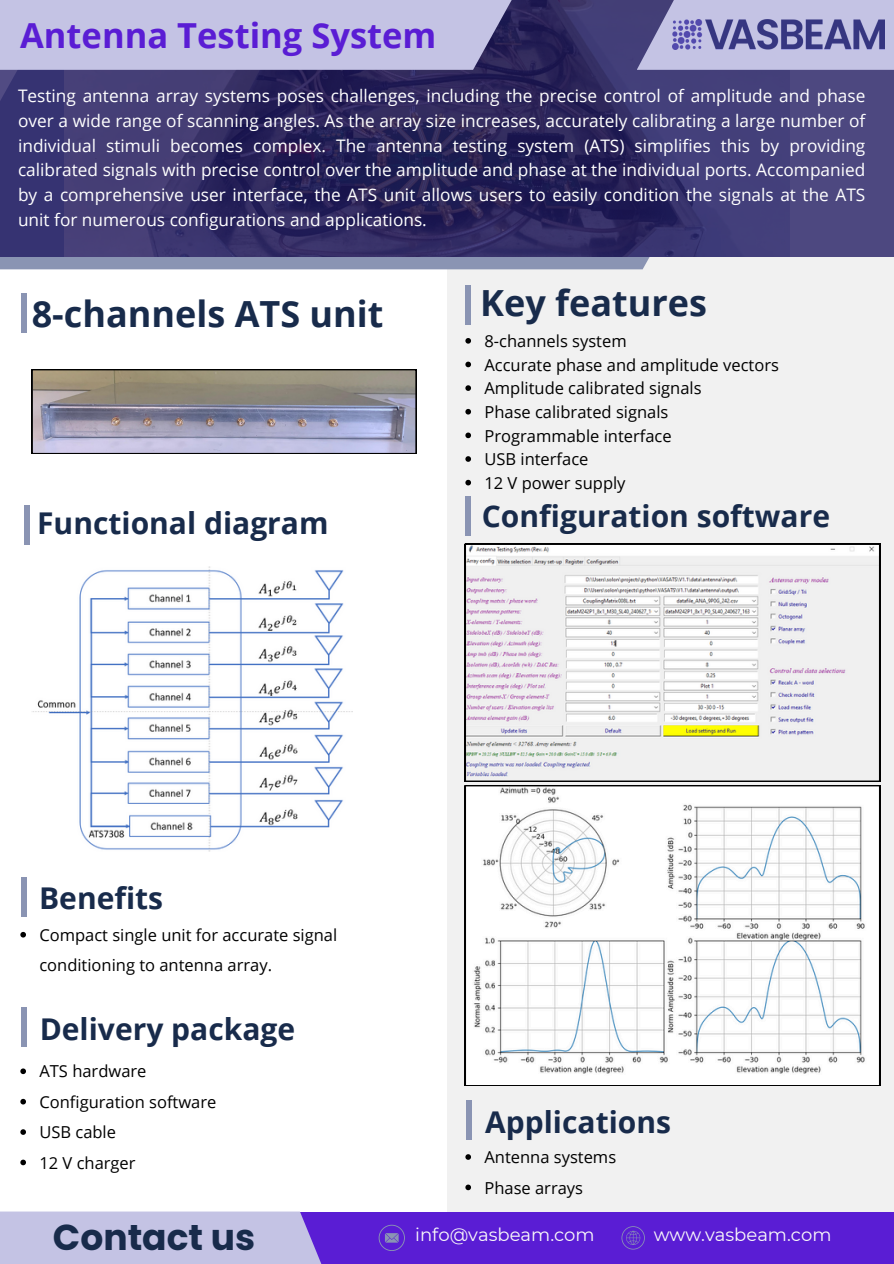
<style>
.page{position:relative;width:894px;height:1264px;background:#fff}
.page>*{position:absolute;margin:0;border:0;box-sizing:border-box;transform-origin:0 0}
.t1{font:700 36px "Open Sans";color:#182b4b}
.t2{font:700 36px "Poppins";color:#182b4b}
.t3{font:700 34.5px "Open Sans";color:#5a1dd4}
.t4{font:700 30px "Open Sans";color:#182b4b}
.t5{font:18px "Montserrat";color:#fafafa}
.t6{font:17.25px/24.8px "Open Sans";color:#fff;text-align:justify}
.t7{font:16.5px/30.3px "Open Sans";color:#000}
</style>
<div class="page">
<div style="left:447px;top:0;width:446px;height:1263px;background:#f1f1f1"></div>
<div style="left:465px;top:285px;width:5px;height:40px;background:#8a94b3"></div>
<svg style="left:0;top:256px;width:888px;height:13px;fill:#8a94b3"></svg>
<svg style="left:0;top:0;width:893px;height:256px;background:#363069"></svg>
<div style="left:0;top:0;width:552px;height:70px;background:#c4c3e4"></div>
<div style="left:219px;top:1211px;width:674px;height:52px;background:#5a1dd4"></div>
<svg style="left:0;top:1211px;width:463px;height:52px;fill:#c4c3e4"></svg>
<svg style="left:621px;top:1226px;width:23px;height:23px"></svg>
<svg style="left:378px;top:1224px;width:26px;height:26px"></svg>
<svg style="left:32px;top:369px;width:384px;height:84px;background:#97939d"></svg>
<div style="left:636px;top:0;width:257px;height:70px;background:#c4c3e4"></div>
<img style="left:672px;top:19px;width:211px;height:31px">
<svg style="left:465px;top:544px;width:414px;height:237px"></svg>
<svg style="left:465px;top:785px;width:414px;height:300px"></svg>
<div style="left:24px;top:505px;width:5px;height:40px;background:#8a94b3"></div>
<div style="left:21px;top:292px;width:5px;height:40px;background:#8a94b3"></div>
<svg style="left:20px;top:931px;width:6px;height:6px"></svg>
<div style="left:21px;top:877px;width:6px;height:40px;background:#8a94b3"></div>
<div style="left:465px;top:496px;width:5px;height:40px;background:#8a94b3"></div>
<svg style="left:20px;top:1068px;width:6px;height:6px"></svg>
<svg style="left:20px;top:1098px;width:6px;height:6px"></svg>
<svg style="left:20px;top:1129px;width:6px;height:5px"></svg>
<svg style="left:20px;top:1159px;width:6px;height:6px"></svg>
<div style="left:21px;top:1007px;width:5px;height:40px;background:#8a94b3"></div>
<div style="left:466px;top:1099px;width:5px;height:40px;background:#8a94b3"></div>
<svg style="left:465px;top:1154px;width:6px;height:5px"></svg>
<svg style="left:465px;top:1184px;width:6px;height:6px"></svg>
<img style="left:32px;top:567px;width:320px;height:284px">
<svg style="left:465px;top:338px;width:6px;height:5px"></svg>
<svg style="left:465px;top:361px;width:6px;height:6px"></svg>
<svg style="left:465px;top:385px;width:6px;height:6px"></svg>
<svg style="left:465px;top:409px;width:6px;height:5px"></svg>
<svg style="left:465px;top:432px;width:6px;height:6px"></svg>
<svg style="left:465px;top:456px;width:6px;height:6px"></svg>
<svg style="left:465px;top:480px;width:6px;height:5px"></svg>
<p class="t3" style="left:20px;top:11px;width:417px">Antenna Testing System</p>
<h1 class="t6" style="left:18px;top:83px;width:848px">Testing antenna array systems poses challenges, including the precise control of amplitude and phase over a wide range of scanning angles. As the array size increases, accurately calibrating a large number of individual stimuli becomes complex. The antenna testing system (ATS) simplifies this by providing calibrated signals with precise control over the amplitude and phase at the individual ports. Accompanied by a comprehensive user interface, the ATS unit allows users to easily condition the signals at the ATS unit for numerous configurations and applications.</h1>
<p class="t1" style="left:32px;top:289px;width:353px">8-channels ATS unit</p>
<p class="t4" style="left:37px;top:502px;width:293px">Functional diagram</p>
<h1 class="t1" style="left:480px;top:278px;width:228px">Key features</h1>
<p class="t7" style="left:484px;top:325px;width:144px">8-channels system</p>
<h2 class="t7" style="left:484px;top:349px;width:296px">Accurate phase and amplitude vectors</h2>
<p class="t7" style="left:484px;top:373px;width:219px">Amplitude calibrated signals</p>
<h2 class="t7" style="left:484px;top:396px;width:185px">Phase calibrated signals</h2>
<p class="t7" style="left:484px;top:420px;width:189px">Programmable interface</p>
<h2 class="t7" style="left:484px;top:443px;width:105px">USB interface</h2>
<p class="t7" style="left:484px;top:467px;width:143px">12 V power supply</p>
<p class="t4" style="left:481px;top:494px;width:349px">Configuration software</p>
<p class="t4" style="left:39px;top:877px;width:125px">Benefits</p>
<p class="t7" style="left:39px;top:919px;width:299px">Compact single unit for accurate signal conditioning to antenna array.</p>
<p class="t4" style="left:40px;top:1007px;width:257px">Delivery package</p>
<p class="t7" style="left:39px;top:1055px;width:108px">ATS hardware</p>
<p class="t7" style="left:39px;top:1086px;width:178px">Configuration software</p>
<h2 class="t7" style="left:39px;top:1116px;width:78px">USB cable</h2>
<p class="t7" style="left:39px;top:1147px;width:98px">12 V charger</p>
<p class="t4" style="left:485px;top:1100px;width:187px">Applications</p>
<h2 class="t7" style="left:484px;top:1141px;width:133px">Antenna systems</h2>
<p class="t7" style="left:484px;top:1171px;width:100px">Phase arrays</p>
<p class="t2" style="left:53px;top:1211px;width:204px">Contact us</p>
<p class="t5" style="left:415px;top:1223px;width:181px">info@vasbeam.com</p>
<p class="t5" style="left:653px;top:1223px;width:179px">www.vasbeam.com</p>
</div>
